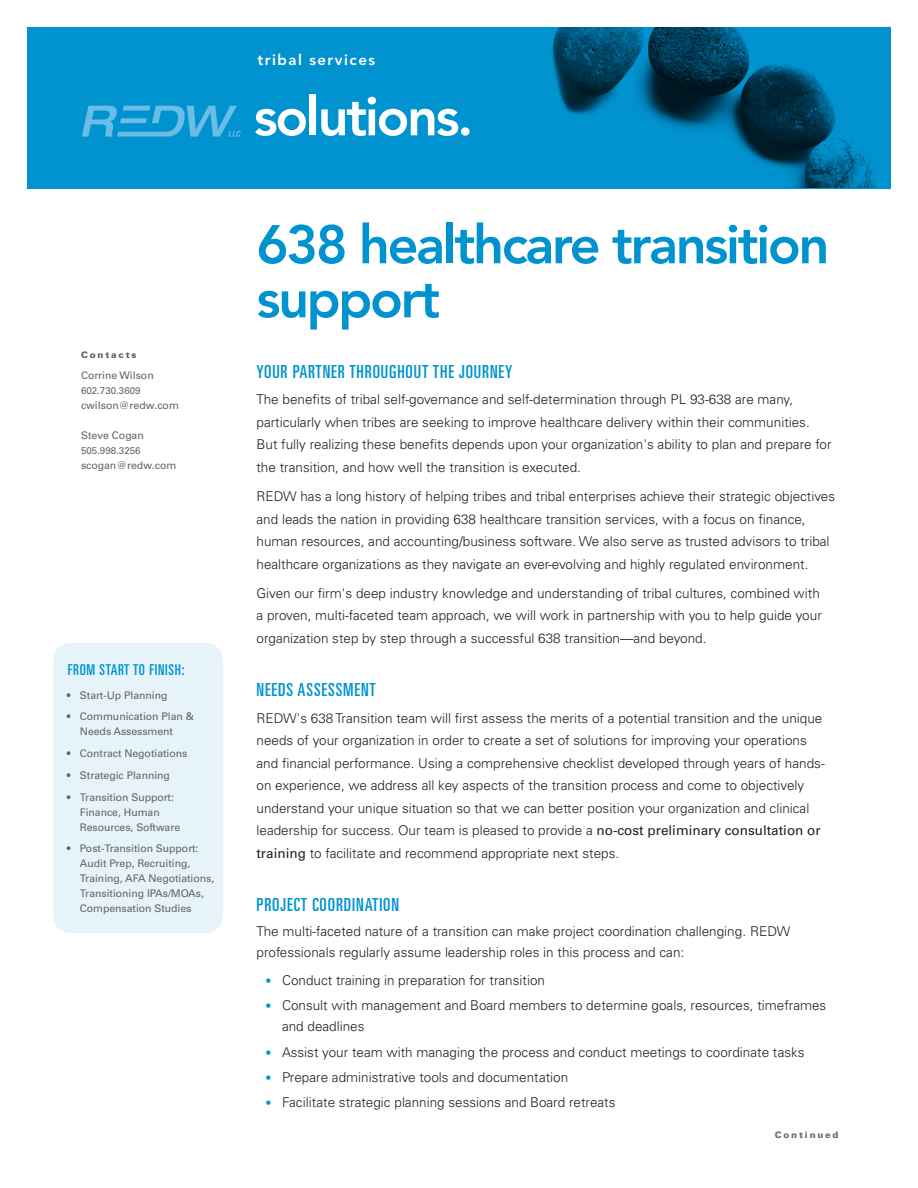
<style>
.page{position:relative;width:918px;height:1188px;background:#fff}
.page>*{position:absolute;margin:0;border:0;box-sizing:border-box;transform-origin:0 0}
.t1{font:800 54px/54px "Avenir LT Std";letter-spacing:-.045em;color:#0093d0}
.t2{font:800 54px "Avenir LT Std";letter-spacing:-.045em;color:#fff}
.Subtitles{font:ultra-condensed 18px "Univers LT Std";letter-spacing:.05em;color:#0093d0}
.t3{font:ultra-condensed 15px "Univers LT Std";letter-spacing:.05em;color:#0093d0}
.t4{font:800 15px "Avenir LT Std";letter-spacing:.1em;color:#fff}
.Body_Copy{font:300 13.5px/22.5px "Univers LT Std";color:#231f20}
.Body_Copy_less_leadi{font:300 13.5px/21px "Univers LT Std";color:#231f20}
.Sidebar_body_2{font:10.5px/15px "Univers LT Std";letter-spacing:-.005em;color:#636366}
.Sidebar_body_2-2{font:9.75px "Univers LT Std";color:#636366}
.Small_Subheading{font:900 9px "Univers LT Std";letter-spacing:.2em;color:#6c6d70}
.Small_Subheading-2{font:900 9px "Univers LT Std";letter-spacing:.2em;color:#636366}
.s1{font-weight:400}
.s2{font-size:12px;color:#0093d0}
</style>
<div class="page">
<svg style="left:27px;top:27px;width:864px;height:162px;background:#0083ba"></svg>
<svg style="left:82px;top:106px;width:159px;height:31px;background:#2ea5d8"></svg>
<div style="left:53px;top:643px;width:170px;height:290px;background:#e6f4fa;border-radius:18px"></div>
<p class="Small_Subheading-2" style="left:81px;top:349px;width:57px">Contacts</p>
<p class="Sidebar_body_2" style="left:81px;top:368px;width:74px">Corrine Wilson</p>
<p class="Sidebar_body_2-2" style="left:81px;top:385px;width:61px">602.730.3609</p>
<p class="Sidebar_body_2" style="left:81px;top:398px;width:99px">cwilson@redw.com</p>
<p class="Sidebar_body_2" style="left:81px;top:428px;width:64px">Steve Cogan</p>
<p class="Sidebar_body_2-2" style="left:81px;top:445px;width:61px">505.998.3256</p>
<p class="Sidebar_body_2" style="left:81px;top:458px;width:97px">scogan@redw.com</p>
<p class="t3" style="left:68px;top:661px;width:118px">FROM START TO FINISH:</p>
<p class="Sidebar_body_2" style="left:67px;top:687px;width:102px">• Start-Up Planning</p>
<p class="Sidebar_body_2" style="left:80px;top:709px;width:115px;text-indent:-13px">• Communication Plan &amp;<br>Needs Assessment</p>
<p class="Sidebar_body_2" style="left:67px;top:746px;width:122px">• Contract Negotiations</p>
<p class="Sidebar_body_2" style="left:67px;top:768px;width:105px">• Strategic Planning</p>
<p class="Sidebar_body_2" style="left:80px;top:789px;width:102px;text-indent:-13px">• Transition Support:<br>Finance, Human<br>Resources, Software</p>
<p class="Sidebar_body_2" style="left:80px;top:841px;width:136px;text-indent:-13px">• Post-Transition Support:<br>Audit Prep, Recruiting,<br>Training, AFA Negotiations,<br>Transitioning IPAs/MOAs,<br>Compensation Studies</p>
<p class="t4" style="left:257px;top:51px;width:119px">tribal services</p>
<h1 class="t2" style="left:254px;top:85px;width:221px">solutions.</h1>
<p class="t1" style="left:256px;top:218px;width:574px">638 healthcare transition support</p>
<p class="Subtitles" style="left:256px;top:361px;width:258px">YOUR PARTNER THROUGHOUT THE JOURNEY</p>
<p class="Body_Copy" style="left:256px;top:388px;width:577px">The benefits of tribal self-governance and self-determination through PL 93-638 are many, particularly when tribes are seeking to improve healthcare delivery within their communities.<br>But fully realizing these benefits depends upon your organization's ability to plan and prepare for the transition, and how well the transition is executed.</p>
<p class="Body_Copy" style="left:256px;top:485px;width:580px">REDW has a long history of helping tribes and tribal enterprises achieve their strategic objectives and leads the nation in providing 638 healthcare transition services, with a focus on finance, human resources, and accounting/business software. We also serve as trusted advisors to tribal healthcare organizations as they navigate an ever-evolving and highly regulated environment.</p>
<p class="Body_Copy" style="left:256px;top:582px;width:567px">Given our firm's deep industry knowledge and understanding of tribal cultures, combined with a proven, multi-faceted team approach, we will work in partnership with you to help guide your organization step by step through a successful 638 transition—and beyond.</p>
<p class="Subtitles" style="left:256px;top:679px;width:121px">NEEDS ASSESSMENT</p>
<p class="Body_Copy" style="left:256px;top:707px;width:570px">REDW's 638 Transition team will first assess the merits of a potential transition and the unique needs of your organization in order to create a set of solutions for improving your operations and financial performance. Using a comprehensive checklist developed through years of hands&shy;on experience, we address all key aspects of the transition process and come to objectively understand your unique situation so that we can better position your organization and clinical leadership for success. Our team is pleased to provide a <span class="s1">no-cost preliminary consultation or training</span> to facilitate and recommend appropriate next steps.</p>
<p class="Subtitles" style="left:256px;top:894px;width:144px">PROJECT COORDINATION</p>
<p class="Body_Copy_less_leadi" style="left:256px;top:921px;width:535px">The multi-faceted nature of a transition can make project coordination challenging. REDW professionals regularly assume leadership roles in this process and can:</p>
<p class="Body_Copy" style="left:266px;top:969px;width:281px"><span class="s2">•</span> Conduct training in preparation for transition</p>
<p class="Body_Copy" style="left:282px;top:995px;width:546px;line-height:21px;text-indent:-16px"><span class="s2">•</span> Consult with management and Board members to determine goals, resources, timeframes and deadlines</p>
<p class="Body_Copy" style="left:266px;top:1041px;width:541px"><span class="s2">•</span> Assist your team with managing the process and conduct meetings to coordinate tasks</p>
<p class="Body_Copy" style="left:266px;top:1066px;width:304px"><span class="s2">•</span> Prepare administrative tools and documentation</p>
<p class="Body_Copy" style="left:266px;top:1091px;width:352px"><span class="s2">•</span> Facilitate strategic planning sessions and Board retreats</p>
<p class="Small_Subheading" style="left:775px;top:1129px;width:65px">Continued</p>
</div>
